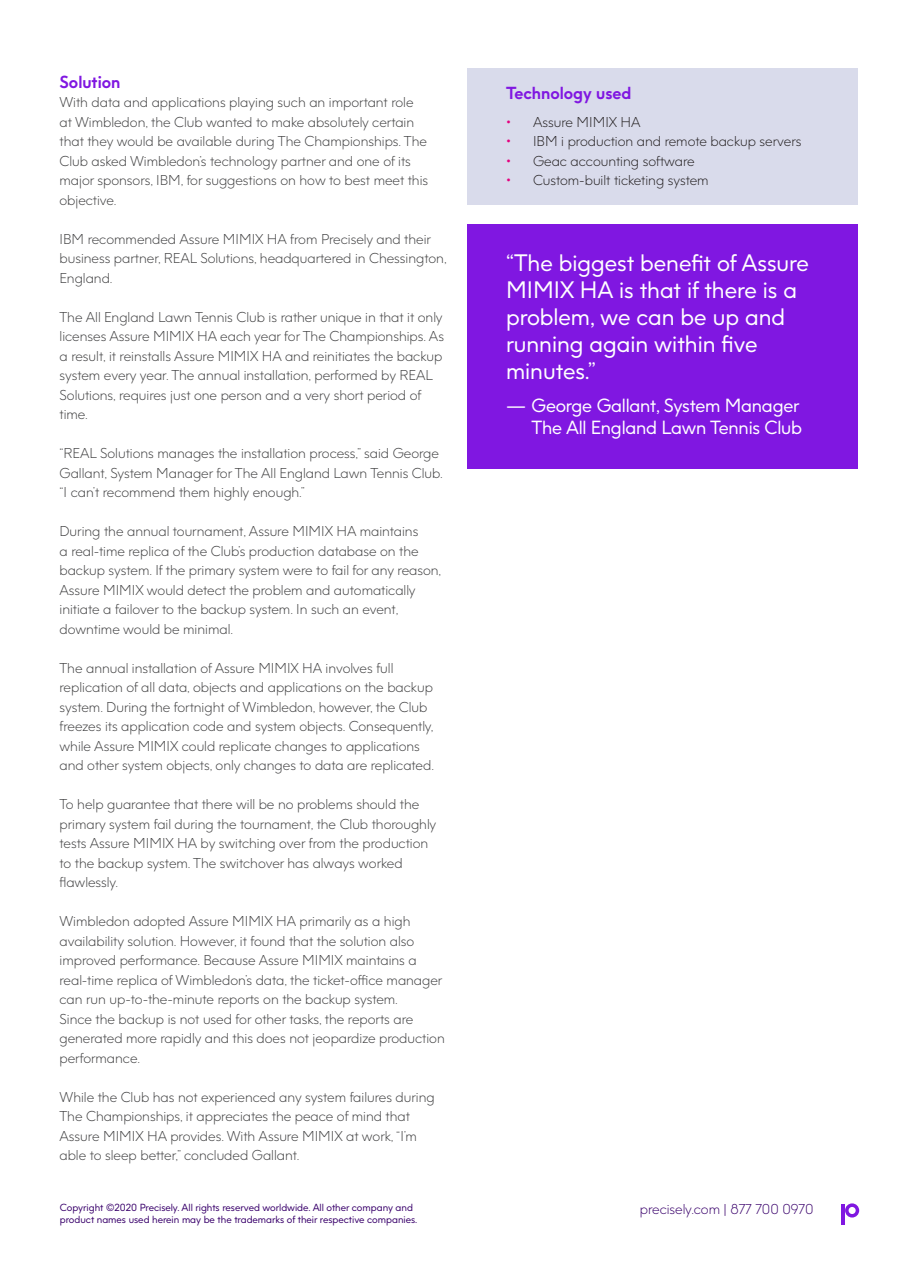
<style>
.page{position:relative;width:918px;height:1263px;background:#fff}
.page>*{position:absolute;margin:0;border:0;box-sizing:border-box;transform-origin:0 0}
.Body{font:22.5px/27px "Precisely";color:#fff}
.t1{font:18px "Precisely";letter-spacing:-.01em;color:#fff}
.Paragraph_Style_1{font:700 16.5px "Precisely";color:#8017e1}
.Body-2{font:300 13.5px/19.5px "Precisely";color:#3e3e3f}
.t2{font:300 13.5px "Precisely";color:#231f20}
.t3{font:300 13.5px "Precisely";color:#39006b}
.t4{font:9.75px "Precisely";color:#39006b}
.s1{font-weight:400;color:#e5007e}
</style>
<div class="page">
<svg style="left:845px;top:1203px;width:14px;height:14px"></svg>
<hr style="left:842px;top:1204px;width:3px;height:20px;background:#8017e1">
<div style="left:468px;top:224px;width:390px;height:245px;background:#8017e1"></div>
<div style="left:468px;top:68px;width:390px;height:137px;background:#d9dbeb"></div>
<p class="Paragraph_Style_1" style="left:60px;top:71px;width:63px">Solution</p>
<p class="Body-2" style="left:60px;top:92px;width:370px">With data and applications playing such an important role at Wimbledon, the Club wanted to make absolutely certain that they would be available during The Championships. The Club asked Wimbledon’s technology partner and one of its major sponsors, IBM, for suggestions on how to best meet this objective.</p>
<p class="Body-2" style="left:60px;top:229px;width:389px">IBM recommended Assure MIMIX HA from Precisely and their business partner, REAL Solutions, headquartered in Chessington,<br>England.</p>
<p class="Body-2" style="left:60px;top:307px;width:386px">The All England Lawn Tennis Club is rather unique in that it only licenses Assure MIMIX HA each year for The Championships. As a result, it reinstalls Assure MIMIX HA and reinitiates the backup system every year. The annual installation, performed by REAL Solutions, requires just one person and a very short period of time.</p>
<p class="Body-2" style="left:60px;top:443px;width:385px">“REAL Solutions manages the installation process,” said George<br>Gallant, System Manager for The All England Lawn Tennis Club. “I can’t recommend them highly enough.”</p>
<p class="Body-2" style="left:60px;top:521px;width:383px">During the annual tournament, Assure MIMIX HA maintains<br>a real-time replica of the Club’s production database on the backup system. If the primary system were to fail for any reason, Assure MIMIX would detect the problem and automatically initiate a failover to the backup system. In such an event, downtime would be minimal.</p>
<p class="Body-2" style="left:60px;top:658px;width:376px">The annual installation of Assure MIMIX HA involves full replication of all data, objects and applications on the backup system. During the fortnight of Wimbledon, however, the Club freezes its application code and system objects. Consequently, while Assure MIMIX could replicate changes to applications and other system objects, only changes to data are replicated.</p>
<p class="Body-2" style="left:60px;top:794px;width:378px">To help guarantee that there will be no problems should the primary system fail during the tournament, the Club thoroughly tests Assure MIMIX HA by switching over from the production to the backup system. The switchover has always worked flawlessly.</p>
<p class="Body-2" style="left:60px;top:911px;width:387px">Wimbledon adopted Assure MIMIX HA primarily as a high availability solution. However, it found that the solution also improved performance. Because Assure MIMIX maintains a real-time replica of Wimbledon’s data, the ticket-office manager can run up-to-the-minute reports on the backup system.<br>Since the backup is not used for other tasks, the reports are generated more rapidly and this does not jeopardize production performance.</p>
<p class="Body-2" style="left:60px;top:1087px;width:377px">While the Club has not experienced any system failures during The Championships, it appreciates the peace of mind that Assure MIMIX HA provides. With Assure MIMIX at work, “I’m able to sleep better,” concluded Gallant.</p>
<p class="Paragraph_Style_1" style="left:506px;top:83px;width:127px">Technology used</p>
<p class="t2" style="left:506px;top:113px;width:136px"><span class="s1">•</span> Assure MIMIX HA</p>
<p class="t2" style="left:506px;top:133px;width:297px"><span class="s1">•</span> IBM i production and remote backup servers</p>
<p class="t2" style="left:506px;top:152px;width:190px"><span class="s1">•</span> Geac accounting software</p>
<p class="t2" style="left:506px;top:172px;width:204px"><span class="s1">•</span> Custom-built ticketing system</p>
<p class="Body" style="left:506px;top:249px;width:304px">“The biggest benefit of Assure<br>MIMIX HA is that if there is a problem, we can be up and running again within five minutes.”</p>
<p class="t1" style="left:506px;top:394px;width:295px">— George Gallant, System Manager</p>
<p class="t1" style="left:532px;top:416px;width:272px">The All England Lawn Tennis Club</p>
<p class="t4" style="left:60px;top:1201px;width:355px">Copyright ©2020 Precisely. All rights reserved worldwide. All other company and</p>
<p class="t3" style="left:640px;top:1201px;width:175px">precisely.com | 877 700 0970</p>
<p class="t4" style="left:60px;top:1213px;width:359px">product names used herein may be the trademarks of their respective companies.</p>
</div>
